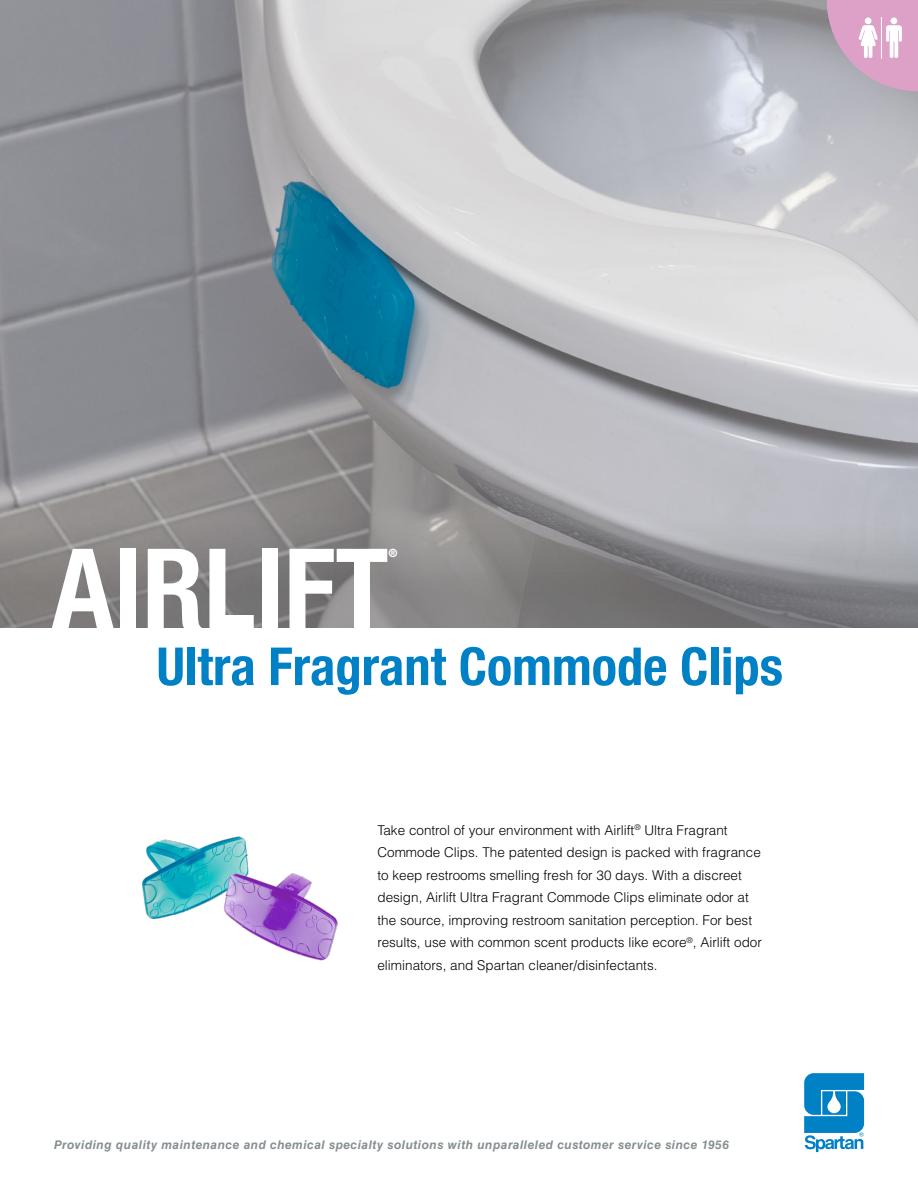
<style>
.page{position:relative;width:918px;height:1188px;background:#fff}
.page>*{position:absolute;margin:0;border:0;box-sizing:border-box;transform-origin:0 0}
.t1{font:700 condensed 111px "Helvetica Neue LT Com";color:#fff}
.t2{font:700 condensed 52.5px "Helvetica Neue LT Com";color:#0081c6}
.t3{font:300 13.5px/22.5px "Helvetica LT Std";color:#000}
.t4{font:italic 700 12px "Helvetica LT Std";letter-spacing:.04em;color:#868e92}
.t5{font:700 condensed 11.4px "Helvetica Neue LT Com";color:#fff}
</style>
<div class="page">
<svg style="left:804px;top:1073px;width:60px;height:79px"></svg>
<img style="left:0;top:0;width:918px;height:519px">
<img style="left:0;top:519px;width:918px;height:108px">
<img style="left:141px;top:836px;width:197px;height:125px">
<svg style="left:827px;top:0;width:91px;height:91px;background:#d5acc9"></svg>
<hr style="left:881px;top:17px;width:1px;height:42px;background:#fff">
<h1 class="t1" style="left:52px;top:522px;width:338px">AIRLIFT</h1>
<p class="t5" style="left:389px;top:546px;width:11px">®</p>
<h2 class="t2" style="left:157px;top:635px;width:628px">Ultra Fragrant Commode Clips</h2>
<p class="t3" style="left:377px;top:819px;width:386px">Take control of your environment with Airlift<sup>®</sup> Ultra Fragrant Commode Clips. The patented design is packed with fragrance to keep restrooms smelling fresh for 30 days. With a discreet design, Airlift Ultra Fragrant Commode Clips eliminate odor at the source, improving restroom sanitation perception. For best results, use with common scent products like ecore<sup>®</sup>, Airlift odor eliminators, and Spartan cleaner/disinfectants.</p>
<p class="t4" style="left:54px;top:1137px;width:677px">Providing quality maintenance and chemical specialty solutions with unparalleled customer service since 1956</p>
</div>
